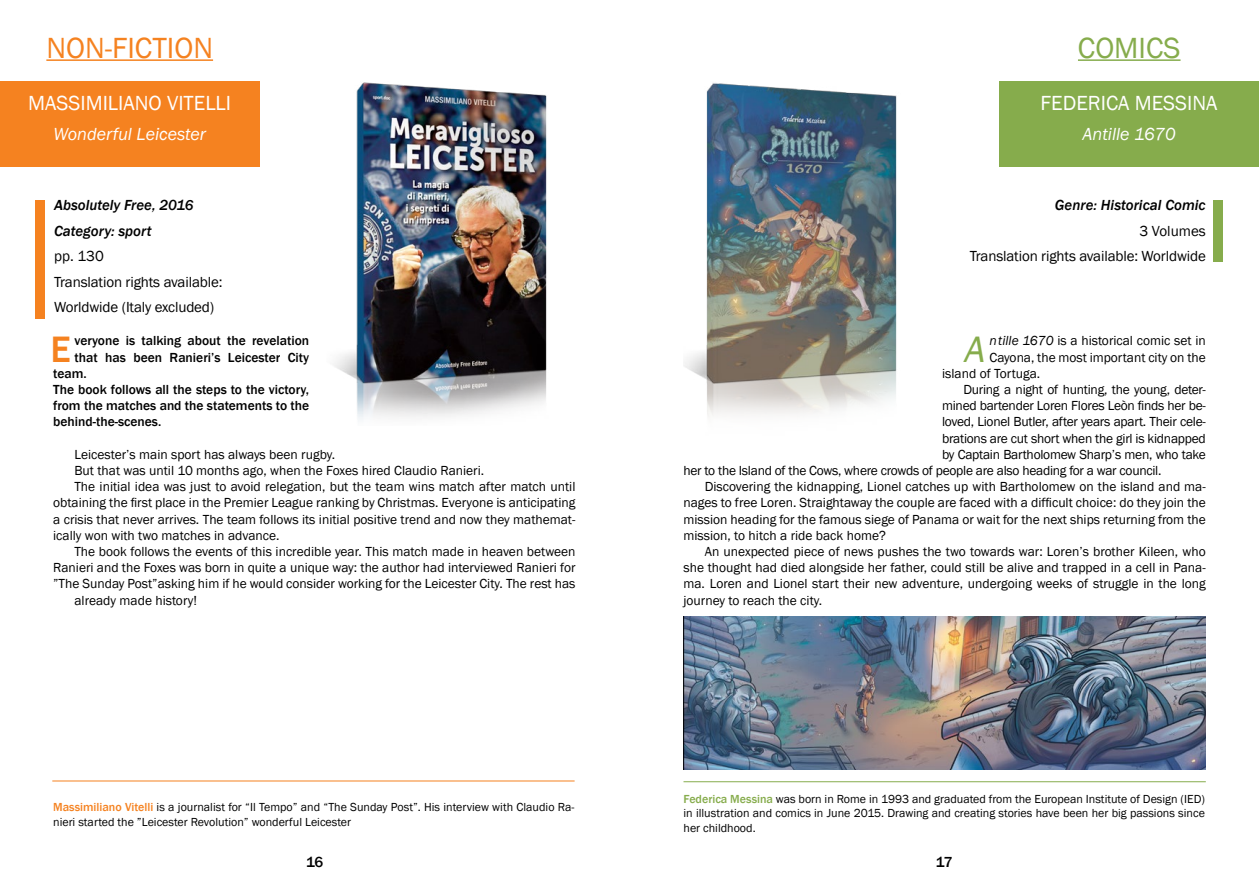
<style>
.page{position:relative;width:1259px;height:893px;background:#fff}
.page>*{position:absolute;margin:0;border:0;box-sizing:border-box;transform-origin:0 0}
.t1{font:500 37.8px "Franklin Gothic";color:#f58220}
.t2{font:italic 37.8px "Franklin Gothic";color:#86ac4c}
.t3{font:30px "Franklin Gothic";color:#f58220}
.t4{font:30px "Franklin Gothic";color:#86ac4c}
.t5{font:21px "Franklin Gothic";color:#fff}
.t6{font:italic 18px "Franklin Gothic";color:#fff}
.t7{font:15px/25.5px "Franklin Gothic";letter-spacing:-.01em;color:#000}
.t8{font:italic 500 15px/25.5px "Franklin Gothic";color:#000}
.t9{font:500 15px "Franklin Gothic";color:#000}
.t10{font:13.5px "Franklin Gothic";color:#000}
.t11{font:13.5px "Franklin Gothic";letter-spacing:-.02em;color:#000}
.t12{font:500 13.5px "Franklin Gothic";color:#000}
.t13{font:12px/14.4px "Franklin Gothic";color:#000}
.s1{font-weight:500;color:#f58220}
.s2{font-style:italic}
.s3{font-weight:500;color:#86ac4c}
</style>
<div class="page">
<div style="left:0;top:82px;width:259px;height:85px;background:#f58220"></div>
<hr style="left:46px;top:59px;width:167px;height:2px;background:#f58220">
<img style="left:333px;top:82px;width:214px;height:338px">
<div style="left:999px;top:82px;width:260px;height:85px;background:#86ac4c"></div>
<hr style="left:1078px;top:59px;width:102px;height:2px;background:#86ac4c">
<img style="left:684px;top:83px;width:213px;height:334px">
<div style="left:1213px;top:200px;width:10px;height:61px;background:#86ac4c"></div>
<div style="left:35px;top:200px;width:10px;height:119px;background:#f58220"></div>
<hr style="left:52px;top:781px;width:522px;height:1px;background:#f58220">
<hr style="left:683px;top:781px;width:522px;height:1px;background:#86ac4c">
<img style="left:683px;top:617px;width:522px;height:153px">
<h2 class="t3" style="left:46px;top:29px;width:168px">Non-Fiction</h2>
<h3 class="t5" style="left:28px;top:90px;width:29px">Massimilian</h3>
<h3 class="t5" style="left:149px;top:90px;width:39px">o Vitelli</h3>
<h3 class="t6" style="left:54px;top:123px;width:154px">Wonderful Leicester</h3>
<p class="t8" style="left:54px;top:193px;width:141px">Absolutely Free, 2016<br>Category: sport</p>
<p class="t7" style="left:54px;top:244px;width:170px">pp. 130<br>Translation rights available:<br>Worldwide (Italy excluded)</p>
<h1 class="t1" style="left:50px;top:326px;width:22px">E</h1>
<p class="t12" style="left:74px;top:333px;width:236px">veryone is talking about the revelation</p>
<p class="t12" style="left:74px;top:349px;width:236px">that has been Ranieri’s Leicester City</p>
<p class="t12" style="left:53px;top:365px;width:35px">team.</p>
<p class="t12" style="left:53px;top:381px;width:257px">The book follows all the steps to the victory,</p>
<p class="t12" style="left:53px;top:397px;width:257px">from the matches and the statements to the</p>
<p class="t12" style="left:53px;top:414px;width:110px">behind-the-scenes.</p>
<p class="t10" style="left:74px;top:446px;width:262px">Leicester’s main sport has always been rugby.</p>
<p class="t10" style="left:74px;top:462px;width:411px">But that was until 10 months ago, when the Foxes hired Claudio Ranieri.</p>
<p class="t10" style="left:74px;top:478px;width:502px">The initial idea was just to avoid relegation, but the team wins match after match until</p>
<p class="t10" style="left:53px;top:494px;width:524px">obtaining the first place in the Premier League ranking by Christmas. Everyone is anticipating</p>
<p class="t10" style="left:53px;top:511px;width:524px">a crisis that never arrives. The team follows its initial positive trend and now they mathemat-</p>
<p class="t10" style="left:53px;top:527px;width:228px">ically won with two matches in advance.</p>
<p class="t10" style="left:74px;top:543px;width:502px">The book follows the events of this incredible year. This match made in heaven between</p>
<p class="t10" style="left:53px;top:559px;width:524px">Ranieri and the Foxes was born in quite a unique way: the author had interviewed Ranieri for</p>
<p class="t10" style="left:53px;top:575px;width:524px">”The Sunday Post”asking him if he would consider working for the Leicester City. The rest has</p>
<p class="t10" style="left:74px;top:592px;width:124px">already made history!</p>
<p class="t13" style="left:53px;top:800px;width:523px"><span class="s1">Massimiliano Vitelli</span> is a journalist for “Il Tempo” and “The Sunday Post”. His interview with Claudio Ra&shy;nieri started the ”Leicester Revolution” wonderful Leicester</p>
<p class="t9" style="left:306px;top:853px;width:19px">16</p>
<h2 class="t4" style="left:1078px;top:29px;width:104px">Com ics</h2>
<h3 class="t5" style="left:1040px;top:90px;width:178px">Federica Messina</h3>
<h3 class="t6" style="left:1082px;top:123px;width:95px">Antille 1670</h3>
<p class="t8" style="left:1055px;top:193px;width:152px">Genre: Historical Comic</p>
<p class="t7" style="left:969px;top:218px;width:238px;text-align:right">3 Volumes<br>Translation rights available: Worldwide</p>
<h1 class="t2" style="left:964px;top:325px;width:23px">A</h1>
<p class="t10" style="left:989px;top:332px;width:218px"><span class="s2">ntille 1670</span> is a historical comic set in</p>
<p class="t10" style="left:989px;top:349px;width:218px">Cayona, the most important city on the</p>
<p class="t10" style="left:942px;top:365px;width:100px">island of Tortuga.</p>
<p class="t11" style="left:963px;top:381px;width:244px">During a night of hunting, the young, deter-</p>
<p class="t11" style="left:942px;top:397px;width:265px">mined bartender Loren Flores Leòn finds her be-</p>
<p class="t11" style="left:942px;top:413px;width:265px">loved, Lionel Butler, after years apart. Their cele-</p>
<p class="t11" style="left:942px;top:430px;width:265px">brations are cut short when the girl is kidnapped</p>
<p class="t11" style="left:942px;top:446px;width:265px">by Captain Bartholomew Sharp’s men, who take</p>
<p class="t11" style="left:683px;top:462px;width:479px">her to the Island of the Cows, where crowds of people are also heading for a war council.</p>
<p class="t10" style="left:705px;top:478px;width:502px">Discovering the kidnapping, Lionel catches up with Bartholomew on the island and ma-</p>
<p class="t10" style="left:683px;top:494px;width:524px">nages to free Loren. Straightaway the couple are faced with a difficult choice: do they join the</p>
<p class="t10" style="left:683px;top:511px;width:524px">mission heading for the famous siege of Panama or wait for the next ships returning from the</p>
<p class="t10" style="left:683px;top:527px;width:204px">mission, to hitch a ride back home?</p>
<p class="t10" style="left:705px;top:543px;width:502px">An unexpected piece of news pushes the two towards war: Loren’s brother Kileen, who</p>
<p class="t10" style="left:683px;top:559px;width:524px">she thought had died alongside her father, could still be alive and trapped in a cell in Pana-</p>
<p class="t10" style="left:683px;top:575px;width:524px">ma. Loren and Lionel start their new adventure, undergoing weeks of struggle in the long</p>
<p class="t10" style="left:683px;top:592px;width:140px">journey to reach the city.</p>
<p class="t13" style="left:683px;top:792px;width:523px;text-align:justify"><span class="s3">Federica Messina</span> was born in Rome in 1993 and graduated from the European I nstitute of Design (IE D) in illustration and comics in June 2015. Drawing and creating stories have been her big passions since her childhood.</p>
<p class="t9" style="left:936px;top:853px;width:18px">17</p>
</div>
